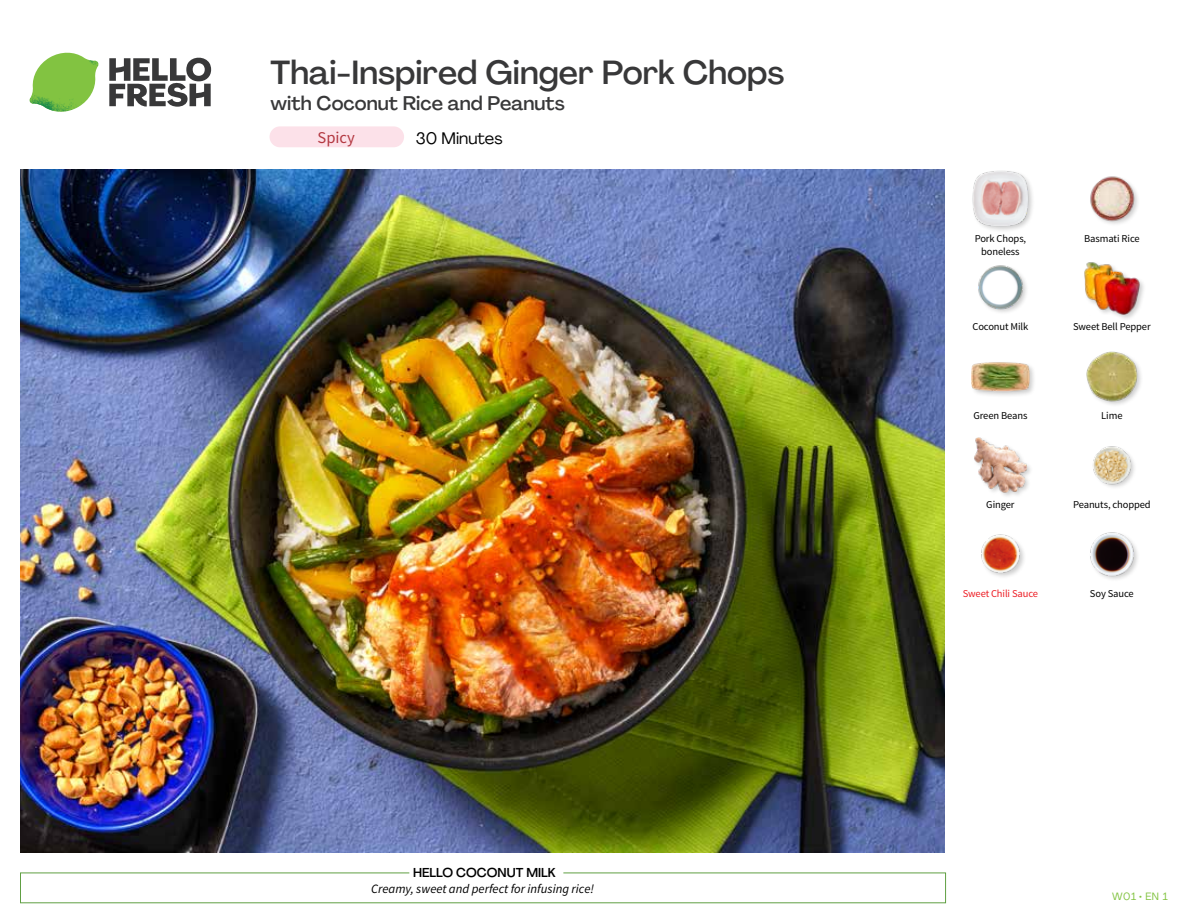
<style>
.page{position:relative;width:1188px;height:918px;background:#fff}
.page>*{position:absolute;margin:0;border:0;box-sizing:border-box;transform-origin:0 0}
.t1{font:500 33px "Agrandir";color:#383839}
.t2{font:500 19.5px "Agrandir";color:#383839}
.t3{font:16.5px "Agrandir";color:#000}
.t4{font:16.5px "Source Sans Pro";color:#b33841}
.t5{font:italic 12.75px "Source Sans Pro";color:#000}
.t6{font:500 12.75px "Agrandir";color:#000}
.t7{font:10.5px/13.5px "Source Sans Pro";letter-spacing:-.01em;color:#000;text-align:center}
.t8{font:10.5px "Source Sans Pro";letter-spacing:-.01em;color:#ed1d24}
.t9{font:10.5px "Agrandir";color:#82c341}
</style>
<div class="page">
<div style="left:270px;top:126px;width:134px;height:21px;background:#fce1e9;border-radius:10px"></div>
<svg style="left:109px;top:57px;width:102px;height:50px"></svg>
<svg style="left:34px;top:53px;width:62px;height:40px"></svg>
<img style="left:67px;top:53px;width:32px;height:26px">
<img style="left:33px;top:75px;width:59px;height:11px">
<img style="left:29px;top:79px;width:61px;height:33px">
<img style="left:65px;top:86px;width:27px;height:25px">
<div style="left:20px;top:873px;width:926px;height:30px;border:1px solid #609f43"></div>
<div style="left:409px;top:865px;width:154px;height:15px;background:#fff"></div>
<img style="left:21px;top:170px;width:924px;height:682px">
<img style="left:1090px;top:532px;width:48px;height:48px">
<img style="left:981px;top:534px;width:43px;height:43px">
<img style="left:1093px;top:446px;width:41px;height:41px">
<div style="left:973px;top:436px;width:60px;height:63px;background:#000;opacity:.2"></div>
<img style="left:974px;top:436px;width:53px;height:58px">
<img style="left:1086px;top:351px;width:55px;height:54px">
<div style="left:970px;top:360px;width:66px;height:39px;background:#000;opacity:.2"></div>
<img style="left:972px;top:360px;width:57px;height:39px">
<div style="left:1083px;top:261px;width:63px;height:61px;background:#000;opacity:.2"></div>
<img style="left:1083px;top:261px;width:58px;height:55px">
<img style="left:978px;top:265px;width:49px;height:48px">
<img style="left:1090px;top:176px;width:48px;height:48px">
<div style="left:972px;top:170px;width:63px;height:63px;background:#000;opacity:.2"></div>
<img style="left:972px;top:170px;width:57px;height:57px">
<h1 class="t1" style="left:271px;top:52px;width:515px">Thai-Inspired Ginger Pork Chops</h1>
<h2 class="t2" style="left:271px;top:91px;width:296px">with Coconut Rice and Peanuts</h2>
<h3 class="t4" style="left:318px;top:127px;width:39px">Spicy</h3>
<h3 class="t3" style="left:416px;top:128px;width:88px">30 Minutes</h3>
<p class="t6" style="left:413px;top:864px;width:144px">HELLO COCONUT MILK</p>
<p class="t5" style="left:371px;top:881px;width:224px">Creamy, sweet and perfect for infusing rice!</p>
<p class="t7" style="left:975px;top:232px;width:53px">Pork Chops, boneless</p>
<p class="t7" style="left:1084px;top:232px;width:57px">Basmati Rice</p>
<p class="t7" style="left:972px;top:320px;width:57px">Coconut Milk</p>
<p class="t7" style="left:1073px;top:320px;width:79px">Sweet Bell Pepper</p>
<p class="t7" style="left:973px;top:409px;width:55px">Green Beans</p>
<p class="t7" style="left:1101px;top:409px;width:23px">Lime</p>
<p class="t7" style="left:986px;top:498px;width:30px">Ginger</p>
<p class="t7" style="left:1073px;top:498px;width:79px">Peanuts, chopped</p>
<p class="t8" style="left:963px;top:587px;width:77px">Sweet Chili Sauce</p>
<p class="t7" style="left:1090px;top:587px;width:45px">Soy Sauce</p>
<p class="t9" style="left:1112px;top:890px;width:57px">W01 • EN 1</p>
</div>
